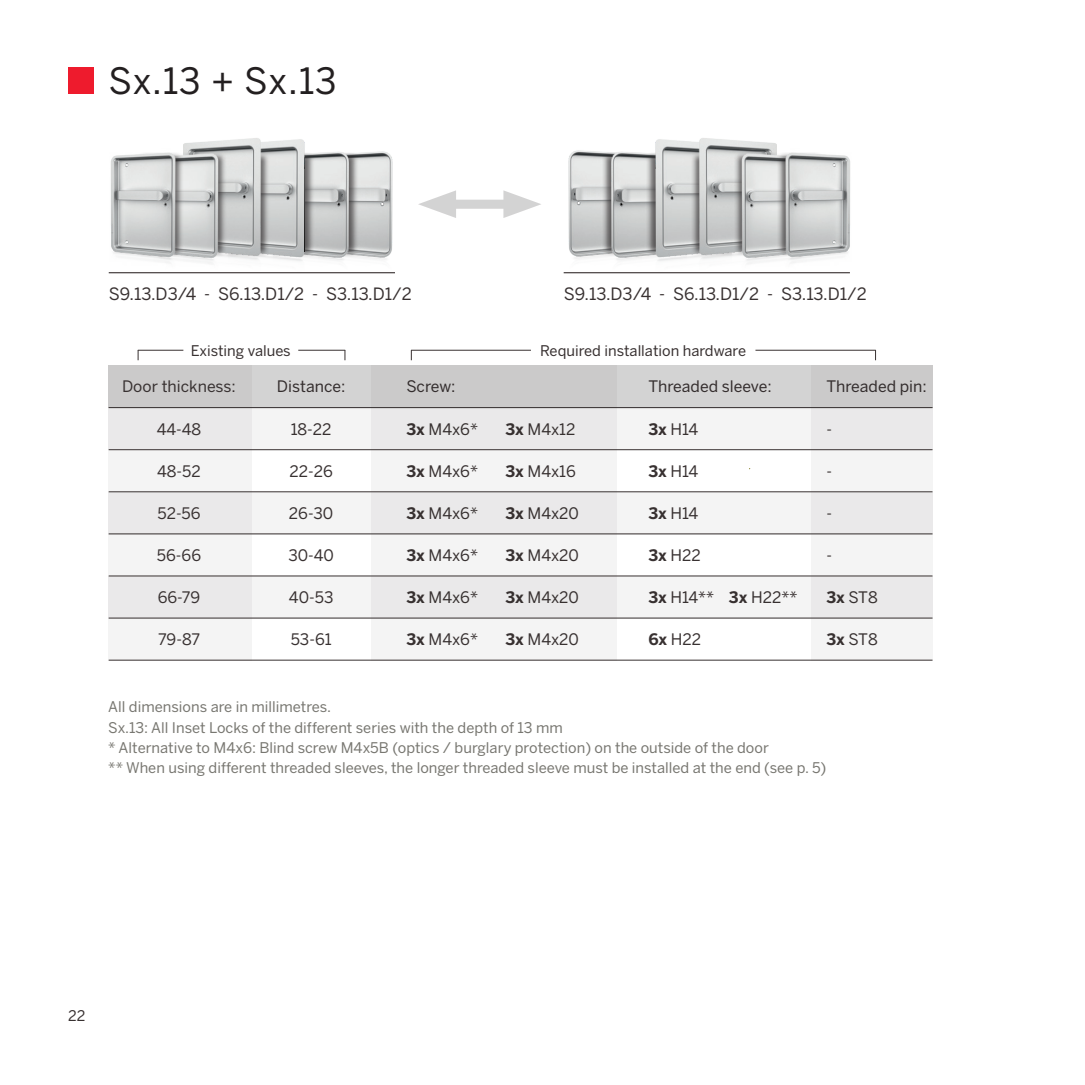
<style>
.page{position:relative;width:1085px;height:1085px;background:#fff}
.page>*{position:absolute;margin:0;border:0;box-sizing:border-box;transform-origin:0 0}
.t1{font:36px "Benton Sans";letter-spacing:.015em;color:#231f20}
.t2{font:16.88px "Benton Sans";color:#383131}
.t3{font:15.75px "Benton Sans";color:#383131}
.t4{font:14.62px "Benton Sans";color:#787771}
.t5{font:14.62px "Benton Sans";color:#383131}
.s1{font-weight:700}
</style>
<div class="page">
<div style="left:68px;top:67px;width:26px;height:27px;background:#ee1b2d"></div>
<div style="left:108px;top:366px;width:144px;height:295px;background:#f4f4f4"></div>
<div style="left:371px;top:365px;width:245px;height:296px;background:#f4f4f4"></div>
<div style="left:810px;top:366px;width:122px;height:295px;background:#f4f4f4"></div>
<hr style="left:109px;top:659px;width:823px;height:1px;background:#383131">
<hr style="left:109px;top:575px;width:823px;height:1px;background:#383131">
<hr style="left:109px;top:491px;width:823px;height:1px;background:#383131">
<hr style="left:109px;top:449px;width:823px;height:1px;background:#383131">
<div style="left:108px;top:407px;width:824px;height:42px;background:#eae9ea"></div>
<div style="left:108px;top:493px;width:824px;height:42px;background:#eae9ea"></div>
<div style="left:108px;top:576px;width:824px;height:42px;background:#eae9ea"></div>
<div style="left:108px;top:365px;width:824px;height:42px;background:#cbcaca"></div>
<div style="left:440px;top:200px;width:79px;height:9px;background:#d3d3d3"></div>
<svg style="left:418px;top:190px;width:38px;height:28px"></svg>
<svg style="left:503px;top:190px;width:38px;height:28px"></svg>
<img style="left:352px;top:151px;width:43px;height:123px">
<div style="left:311px;top:152px;width:47px;height:104px;background:#231f20;opacity:.66"></div>
<img style="left:273px;top:152px;width:79px;height:122px">
<div style="left:267px;top:152px;width:47px;height:104px;background:#231f20;opacity:.66"></div>
<img style="left:262px;top:139px;width:45px;height:134px">
<div style="left:223px;top:152px;width:47px;height:104px;background:#231f20;opacity:.66"></div>
<img style="left:220px;top:138px;width:42px;height:135px">
<div style="left:180px;top:152px;width:47px;height:104px;background:#231f20;opacity:.66"></div>
<img style="left:142px;top:141px;width:78px;height:133px">
<div style="left:136px;top:152px;width:47px;height:104px;background:#231f20;opacity:.66"></div>
<img style="left:108px;top:141px;width:68px;height:132px">
<img style="left:563px;top:150px;width:45px;height:124px">
<div style="left:602px;top:151px;width:46px;height:105px;background:#231f20;opacity:.66"></div>
<img style="left:608px;top:151px;width:78px;height:123px">
<div style="left:645px;top:151px;width:47px;height:105px;background:#231f20;opacity:.66"></div>
<img style="left:653px;top:139px;width:44px;height:134px">
<div style="left:690px;top:151px;width:47px;height:105px;background:#231f20;opacity:.66"></div>
<img style="left:697px;top:138px;width:42px;height:135px">
<div style="left:733px;top:151px;width:47px;height:105px;background:#231f20;opacity:.66"></div>
<img style="left:739px;top:140px;width:79px;height:134px">
<div style="left:776px;top:151px;width:47px;height:105px;background:#231f20;opacity:.66"></div>
<img style="left:784px;top:140px;width:66px;height:133px">
<hr style="left:138px;top:350px;width:45px;height:1px;background:#383131">
<hr style="left:298px;top:350px;width:47px;height:1px;background:#383131">
<hr style="left:411px;top:350px;width:120px;height:1px;background:#383131">
<hr style="left:755px;top:350px;width:120px;height:1px;background:#383131">
<p class="t1" style="left:108px;top:59px;width:229px">Sx.13 + Sx.13</p>
<p class="t2" style="left:109px;top:284px;width:304px">S9.13.D3/4 - S6.13.D1/2 - S3.13.D1/2</p>
<p class="t2" style="left:563px;top:284px;width:304px">S9.13.D3/4 - S6.13.D1/2 - S3.13.D1/2</p>
<p class="t5" style="left:191px;top:342px;width:101px">Existing values</p>
<p class="t5" style="left:540px;top:342px;width:207px">Required installation hardware</p>
<p class="t3" style="left:122px;top:377px;width:115px">Door thickness:</p>
<p class="t3" style="left:157px;top:419px;width:46px">44-48</p>
<p class="t3" style="left:157px;top:461px;width:45px">48-52</p>
<p class="t3" style="left:157px;top:503px;width:45px">52-56</p>
<p class="t3" style="left:157px;top:545px;width:46px">56-66</p>
<p class="t3" style="left:158px;top:588px;width:44px">66-79</p>
<p class="t3" style="left:158px;top:630px;width:43px">79-87</p>
<p class="t3" style="left:277px;top:377px;width:70px">Distance:</p>
<p class="t3" style="left:291px;top:419px;width:42px">18-22</p>
<p class="t3" style="left:289px;top:461px;width:45px">22-26</p>
<p class="t3" style="left:289px;top:503px;width:46px">26-30</p>
<p class="t3" style="left:288px;top:545px;width:47px">30-40</p>
<p class="t3" style="left:289px;top:588px;width:46px">40-53</p>
<p class="t3" style="left:291px;top:630px;width:42px">53-61</p>
<p class="t3" style="left:406px;top:377px;width:51px">Screw:</p>
<p class="t3" style="left:406px;top:419px;width:73px"><span class="s1">3x</span> M4x6*</p>
<p class="t3" style="left:505px;top:419px;width:72px"><span class="s1">3x</span> M4x12</p>
<p class="t3" style="left:406px;top:461px;width:73px"><span class="s1">3x</span> M4x6*</p>
<p class="t3" style="left:505px;top:461px;width:72px"><span class="s1">3x</span> M4x16</p>
<p class="t3" style="left:406px;top:503px;width:73px"><span class="s1">3x</span> M4x6*</p>
<p class="t3" style="left:505px;top:503px;width:75px"><span class="s1">3x</span> M4x20</p>
<p class="t3" style="left:406px;top:545px;width:73px"><span class="s1">3x</span> M4x6*</p>
<p class="t3" style="left:505px;top:545px;width:75px"><span class="s1">3x</span> M4x20</p>
<p class="t3" style="left:406px;top:588px;width:73px"><span class="s1">3x</span> M4x6*</p>
<p class="t3" style="left:505px;top:588px;width:75px"><span class="s1">3x</span> M4x20</p>
<p class="t3" style="left:406px;top:630px;width:73px"><span class="s1">3x</span> M4x6*</p>
<p class="t3" style="left:505px;top:630px;width:75px"><span class="s1">3x</span> M4x20</p>
<p class="t3" style="left:648px;top:377px;width:125px">Threaded sleeve:</p>
<p class="t3" style="left:648px;top:419px;width:51px"><span class="s1">3x</span> H14</p>
<p class="t3" style="left:648px;top:461px;width:51px"><span class="s1">3x</span> H14</p>
<p class="t3" style="left:648px;top:503px;width:51px"><span class="s1">3x</span> H14</p>
<p class="t3" style="left:648px;top:545px;width:54px"><span class="s1">3x</span> H22</p>
<p class="t3" style="left:648px;top:588px;width:150px"><span class="s1">3x</span> H14** <span class="s1">3x</span> H22**</p>
<p class="t3" style="left:648px;top:630px;width:54px"><span class="s1">6x</span> H22</p>
<p class="t3" style="left:826px;top:377px;width:102px">Threaded pin:</p>
<p class="t3" style="left:826px;top:419px;width:7px">-</p>
<p class="t3" style="left:826px;top:461px;width:7px">-</p>
<p class="t3" style="left:826px;top:503px;width:7px">-</p>
<p class="t3" style="left:826px;top:545px;width:7px">-</p>
<p class="t3" style="left:826px;top:588px;width:53px"><span class="s1">3x</span> ST8</p>
<p class="t3" style="left:826px;top:630px;width:53px"><span class="s1">3x</span> ST8</p>
<p class="t4" style="left:108px;top:698px;width:224px">All dimensions are in millimetres.</p>
<p class="t4" style="left:108px;top:718px;width:456px">Sx.13: All Inset Locks of the different series with the depth of 13 mm</p>
<p class="t4" style="left:108px;top:739px;width:662px">* Alternative to M4x6: Blind screw M4x5B (optics / burglary protection) on the outside of the door</p>
<p class="t4" style="left:108px;top:759px;width:719px">** When using different threaded sleeves, the longer threaded sleeve must be installed at the end (see p. 5)</p>
<p class="t5" style="left:68px;top:1007px;width:19px">22</p>
</div>
